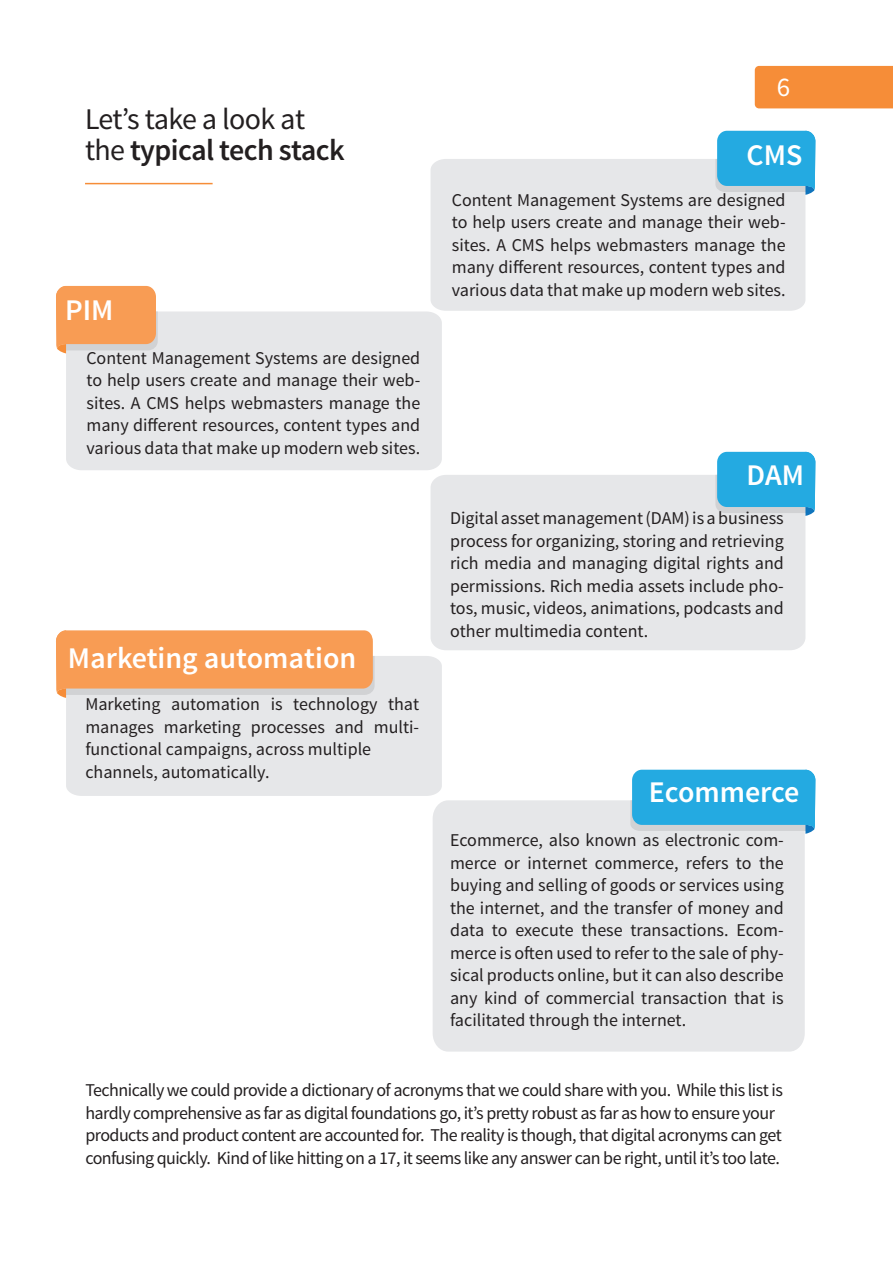
<style>
.page{position:relative;width:893px;height:1263px;background:#fff}
.page>*{position:absolute;margin:0;border:0;box-sizing:border-box;transform-origin:0 0}
.t1{font:600 30px "Source Sans Pro";color:#fff}
.t2{font:600 30px "Source Sans Pro";letter-spacing:-.02em;color:#231f20}
.t3{font:30px "Source Sans Pro";letter-spacing:-.02em;color:#231f20}
.t4{font:27px "Source Sans Pro";color:#fff}
.Fließ{font:18px/22.5px "Source Sans Pro";letter-spacing:-.03em;color:#231f20;text-align:justify}
.Fließ-2{font:18px "Source Sans Pro";color:#231f20}
.s1{font-weight:400}
</style>
<div class="page">
<div style="left:431px;top:159px;width:374px;height:152px;background:#e6e7e9"></div>
<svg style="left:715px;top:131px;width:100px;height:64px;background:#41b1e0"></svg>
<div style="left:66px;top:311px;width:376px;height:159px;background:#e6e7e9"></div>
<svg style="left:56px;top:286px;width:102px;height:67px;background:#f3a568"></svg>
<div style="left:431px;top:475px;width:374px;height:175px;background:#e6e7e9"></div>
<svg style="left:715px;top:452px;width:100px;height:64px;background:#40b1e0"></svg>
<div style="left:66px;top:656px;width:376px;height:140px;background:#e6e7e9"></div>
<svg style="left:56px;top:630px;width:319px;height:68px;background:#f3a568"></svg>
<div style="left:433px;top:800px;width:372px;height:251px;background:#e6e7e9"></div>
<svg style="left:630px;top:770px;width:185px;height:64px;background:#3fb1e0"></svg>
<hr style="left:85px;top:183px;width:128px;height:1px;background:#f68d38">
<div style="left:755px;top:66px;width:138px;height:42px;background:#f68d38"></div>
<p class="t3" style="left:85px;top:100px;width:222px">Let’s take a look at</p>
<p class="t2" style="left:85px;top:131px;width:261px"><span class="s1">the</span> typical tech stack</p>
<p class="t1" style="left:65px;top:291px;width:50px">PIM</p>
<p class="Fließ" style="left:86px;top:347px;width:335px">Content Management Systems are designed to help users create and manage their web&shy;sites. A CMS helps webmasters manage the many different resources, content types and various data that make up modern web sites.</p>
<p class="t1" style="left:68px;top:639px;width:290px">Marketing automation</p>
<p class="Fließ" style="left:85px;top:693px;width:335px">Marketing automation is technology that manages marketing processes and multi&shy;functional campaigns, across multiple</p>
<p class="Fließ-2" style="left:85px;top:760px;width:186px">channels, automatically.</p>
<h2 class="t4" style="left:777px;top:71px;width:15px">6</h2>
<p class="t1" style="left:747px;top:136px;width:57px">CMS</p>
<p class="Fließ" style="left:452px;top:189px;width:335px">Content Management Systems are designed to help users create and manage their web&shy;sites. A CMS helps webmasters manage the many different resources, content types and various data that make up modern web sites.</p>
<p class="t1" style="left:747px;top:456px;width:59px">DAM</p>
<p class="Fließ" style="left:450px;top:507px;width:335px">Digital asset management (DAM) is a business process for organizing, storing and retrieving rich media and managing digital rights and permissions. Rich media assets include pho&shy;tos, music, videos, animations, podcasts and other multimedia content.</p>
<p class="t1" style="left:649px;top:773px;width:152px">Ecommerce</p>
<p class="Fließ" style="left:450px;top:829px;width:335px">Ecommerce, also known as electronic com&shy;merce or internet commerce, refers to the buying and selling of goods or services using the internet, and the transfer of money and data to execute these transactions. Ecom&shy;merce is often used to refer to the sale of phy&shy;sical products online, but it can also describe any kind of commercial transaction that is facilitated through the internet.</p>
<p class="Fließ" style="left:85px;top:1079px;width:699px;text-align:left">Technically we could provide a dictionary of acronyms that we could share with you. While this list is hardly comprehensive as far as digital foundations go, it’s pretty robust as far as how to ensure your products and product content are accounted for. The reality is though, that digital acronyms can get confusing quickly. Kind of like hitting on a 17, it seems like any answer can be right, until it’s too late.</p>
</div>
